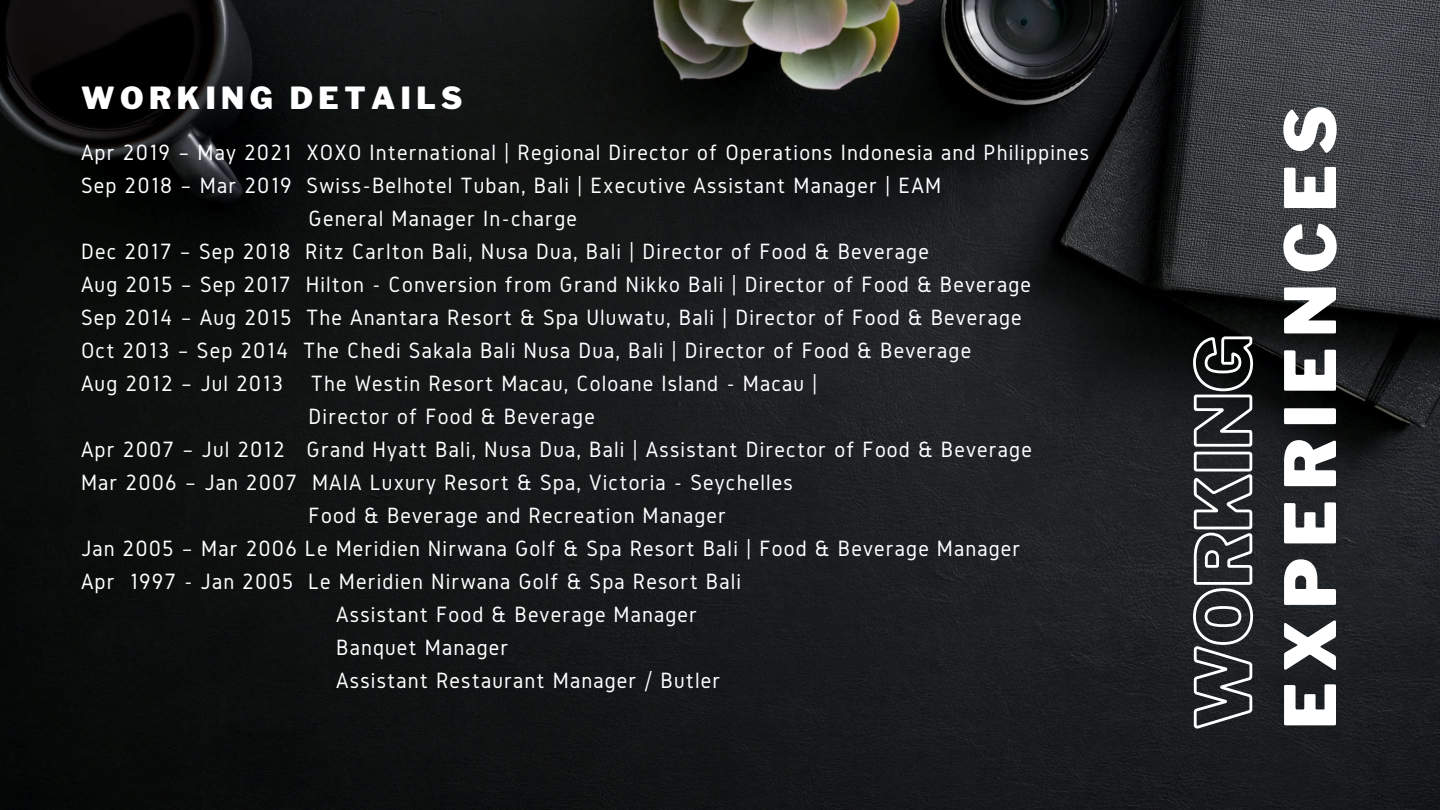
<style>
.page{position:relative;width:1440px;height:810px;background:#fff}
.page>*{position:absolute;margin:0;border:0;box-sizing:border-box;transform-origin:0 0}
.t1{font:900 70px "Libre Franklin";letter-spacing:.145em;color:#fff}
.t2{font:900 30.3px "Libre Franklin";letter-spacing:.18em;color:#fff}
.t3{font:23px "Gidole";letter-spacing:.05em;color:#fff}
</style>
<div class="page">
<img style="left:0;top:0;width:1440px;height:810px">
<svg style="left:1191px;top:334px;width:64px;height:396px"></svg>
<h2 class="t2" style="left:81px;top:80px;width:383px">WORKING DETAILS</h2>
<p class="t3" style="left:81px;top:140px;width:1010px">Apr 2019 – May 2021 XOXO International | Regional Director of Operations Indonesia and Philippines</p>
<p class="t3" style="left:81px;top:173px;width:862px">Sep 2018 – Mar 2019 Swiss-Belhotel Tuban, Bali | Executive Assistant Manager | EAM</p>
<p class="t3" style="left:309px;top:206px;width:270px">General Manager In-charge</p>
<p class="t3" style="left:81px;top:239px;width:849px">Dec 2017 – Sep 2018 Ritz Carlton Bali, Nusa Dua, Bali | Director of Food &amp; Beverage</p>
<p class="t3" style="left:81px;top:272px;width:952px">Aug 2015 – Sep 2017 Hilton - Conversion from Grand Nikko Bali | Director of Food &amp; Beverage</p>
<p class="t3" style="left:81px;top:305px;width:942px">Sep 2014 – Aug 2015 The Anantara Resort &amp; Spa Uluwatu, Bali | Director of Food &amp; Beverage</p>
<p class="t3" style="left:81px;top:338px;width:892px">Oct 2013 – Sep 2014 The Chedi Sakala Bali Nusa Dua, Bali | Director of Food &amp; Beverage</p>
<p class="t3" style="left:81px;top:371px;width:738px">Aug 2012 – Jul 2013 The Westin Resort Macau, Coloane Island - Macau |</p>
<p class="t3" style="left:309px;top:404px;width:288px">Director of Food &amp; Beverage</p>
<p class="t3" style="left:81px;top:437px;width:952px">Apr 2007 – Jul 2012 Grand Hyatt Bali, Nusa Dua, Bali | Assistant Director of Food &amp; Beverage</p>
<p class="t3" style="left:81px;top:470px;width:713px">Mar 2006 – Jan 2007 MAIA Luxury Resort &amp; Spa, Victoria - Seychelles</p>
<p class="t3" style="left:309px;top:503px;width:419px">Food &amp; Beverage and Recreation Manager</p>
<p class="t3" style="left:81px;top:536px;width:941px">Jan 2005 – Mar 2006 Le Meridien Nirwana Golf &amp; Spa Resort Bali | Food &amp; Beverage Manager</p>
<p class="t3" style="left:81px;top:569px;width:662px">Apr 1997 - Jan 2005 Le Meridien Nirwana Golf &amp; Spa Resort Bali</p>
<p class="t3" style="left:336px;top:602px;width:363px">Assistant Food &amp; Beverage Manager</p>
<p class="t3" style="left:336px;top:635px;width:174px">Banquet Manager</p>
<p class="t3" style="left:336px;top:668px;width:386px">Assistant Restaurant Manager / Butler</p>
<h1 class="t1" style="left:1268px;top:729px;width:625px;rotate:-90deg">EXPERIENCES</h1>
</div>
